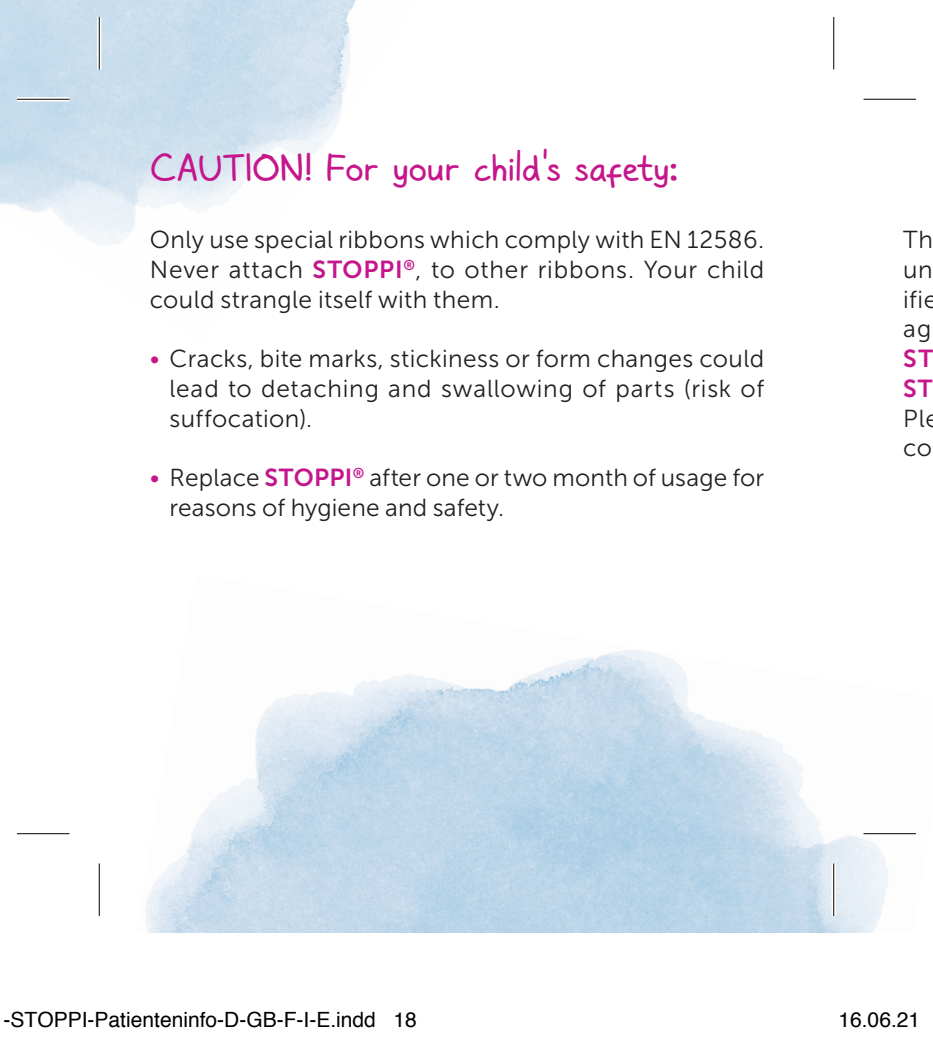
<style>
.page{position:relative;width:933px;height:1038px;background:#fff}
.page>*{position:absolute;margin:0;border:0;box-sizing:border-box;transform-origin:0 0}
.t1{font:35px "sagesans";letter-spacing:-.005em;color:#c5168c;scale:1.05 1}
.t2{font:24.5px/29.8px "Museo Sans 300";letter-spacing:.015em;color:#231f20}
.t3{font:24.5px/29.8px "Museo Sans 700";color:#c5168c}
.t4{font:21px "Helvetica";color:#000}
.s1{font-family:"Museo Sans 700";color:#c5168c}
.s2{color:#c5168c}
</style>
<div class="page">
<img style="left:145px;top:650px;width:743px;height:283px">
<img style="left:0;top:0;width:356px;height:245px">
<svg style="left:17px;top:97px;width:52px;height:4px"></svg>
<svg style="left:863px;top:98px;width:53px;height:1px"></svg>
<svg style="left:17px;top:834px;width:52px;height:1px"></svg>
<svg style="left:863px;top:831px;width:53px;height:5px"></svg>
<svg style="left:97px;top:17px;width:4px;height:52px"></svg>
<svg style="left:98px;top:863px;width:1px;height:53px"></svg>
<svg style="left:834px;top:17px;width:1px;height:52px"></svg>
<svg style="left:831px;top:863px;width:5px;height:53px"></svg>
<hr style="left:17px;top:99px;width:52px;height:1px;background:#000">
<hr style="left:863px;top:99px;width:53px;height:1px;background:#000">
<hr style="left:17px;top:833px;width:52px;height:1px;background:#000">
<hr style="left:863px;top:833px;width:53px;height:1px;background:#000">
<hr style="left:99px;top:17px;width:1px;height:52px;background:#000">
<hr style="left:99px;top:863px;width:1px;height:53px;background:#000">
<hr style="left:833px;top:17px;width:1px;height:52px;background:#000">
<hr style="left:833px;top:863px;width:1px;height:53px;background:#000">
<h1 class="t1" style="left:150px;top:148px;width:505px">CAUTION! For your child's safety:</h1>
<p class="t2" style="left:150px;top:225px;width:616px;text-align:justify">Only use special ribbons which comply with EN 12586.<br>Never attach <span class="s1">STOPPI</span><sup>®</sup>, to other ribbons. Your child could strangle itself with them.</p>
<p class="t2" style="left:170px;top:344px;width:596px;text-align:justify;text-indent:-20px"><span class="s2">•</span> Cracks, bite marks, stickiness or form changes could lead to detaching and swallowing of parts (risk of suffocation).</p>
<p class="t2" style="left:170px;top:463px;width:596px;text-indent:-20px"><span class="s2">•</span> Replace <span class="s1">STOPPI</span><sup>®</sup> after one or two month of usage for reasons of hygiene and safety.</p>
<p class="t2" style="left:903px;top:225px;width:36px">Th un ifie ag</p>
<p class="t3" style="left:903px;top:344px;width:32px">ST<br>ST</p>
<p class="t2" style="left:903px;top:403px;width:37px">Ple co</p>
<p class="t4" style="left:4px;top:1004px;width:415px">-STOPPI-Patienteninfo-D-GB-F-I-E.indd 18</p>
<p class="t4" style="left:838px;top:1004px;width:83px">16.06.21</p>
</div>
